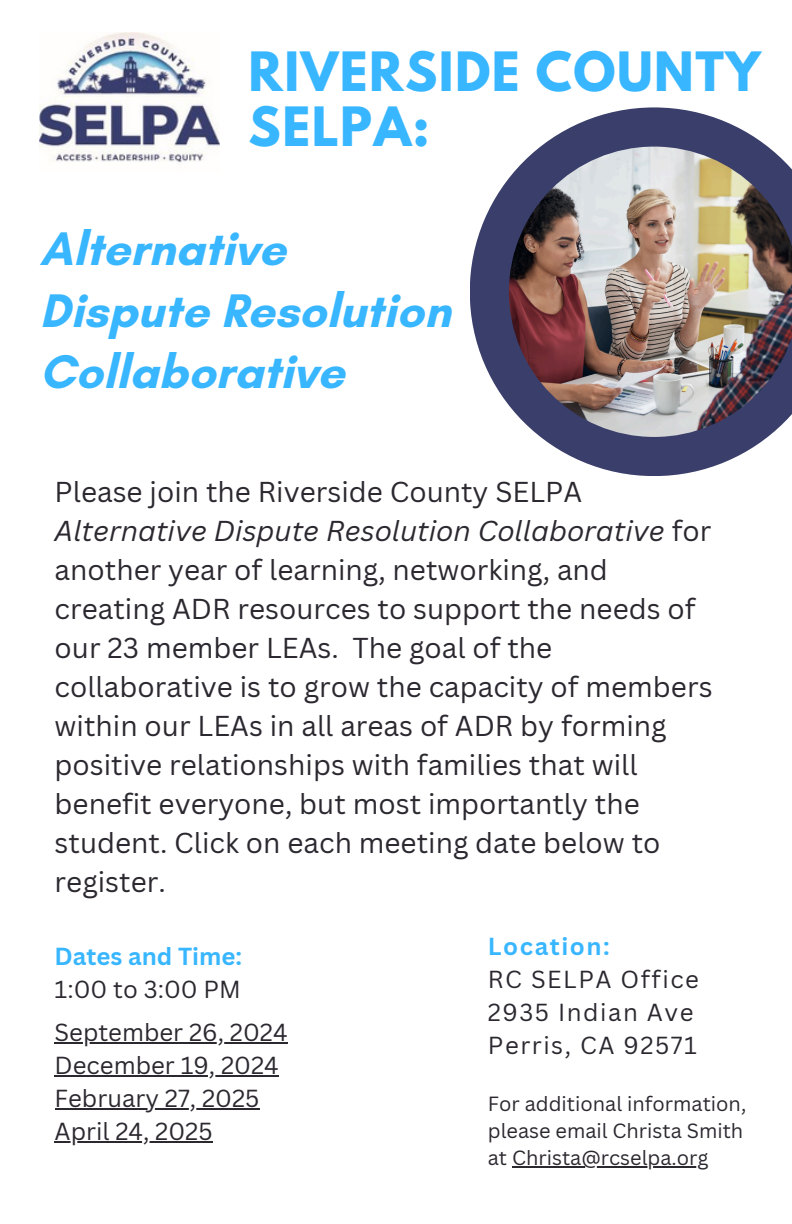
<style>
.page{position:relative;width:792px;height:1224px;background:#fff}
.page>*{position:absolute;margin:0;border:0;box-sizing:border-box;transform-origin:0 0}
.t1{font:700 48px/61.6px "Glacial Indifference";color:#38b6ff}
.t2{font:700 48px/55.6px "League Spartan";letter-spacing:.03em;color:#38b6ff}
.t3{font:28px/39px "Canva Sans";color:#2c2830}
.t4{font:24px/33px "Canva Sans";color:#2c2830}
.t5{font:24px/33px "Canva Sans";letter-spacing:.065em;color:#2c2830}
.t6{font:700 24px "Canva Sans";color:#38b6ff}
.t7{font:20px/27px "Canva Sans";color:#2c2830}
.s1{font-style:italic}
.s2{color:#fff}
.s3{font-weight:700;color:#38b6ff}
</style>
<div class="page">
<img style="left:40px;top:33px;width:180px;height:130px">
<svg style="left:470px;top:107px;width:298px;height:369px;fill:#3a3e6a"></svg>
<img style="left:509px;top:147px;width:283px;height:290px">
<hr style="left:55px;top:1042px;width:233px;height:2px;background:#2c2830">
<hr style="left:55px;top:1075px;width:224px;height:2px;background:#2c2830">
<hr style="left:55px;top:1108px;width:205px;height:2px;background:#2c2830">
<hr style="left:55px;top:1141px;width:158px;height:2px;background:#2c2830">
<hr style="left:512px;top:1166px;width:197px;height:2px;background:#2c2830">
<h3 class="t2" style="left:249px;top:50px;width:514px">RIVERSIDE COUNTY<br>SELPA:</h3>
<p class="t1" style="left:40px;top:218px;width:412px">Alternative<br>Dispute Resolution<br>Collaborative</p>
<p class="t3" style="left:55px;top:471px;width:659px">Please join the Riverside County SELPA <span class="s1">Alternative Dispute Resolution Collaborative</span> for another year of learning, networking, and creating ADR resources to support the needs of our 23 member LEAs. The goal of the collaborative is to grow the capacity of members within our LEAs in all areas of ADR by forming positive relationships with families that will benefit everyone, but most importantly the student. Click on each meeting date below to register.</p>
<p class="t6" style="left:55px;top:939px;width:189px">Dates and Time:</p>
<p class="t4" style="left:55px;top:972px;width:188px">1:00 to 3:00 PM</p>
<h4 class="t4" style="left:55px;top:1015px;width:234px">September 26, 2024</h4>
<h4 class="t4" style="left:55px;top:1048px;width:226px">December 19, 2024</h4>
<p class="t4" style="left:55px;top:1081px;width:206px">February 27, 2025<br>April 24, 2025<span class="s2">4</span></p>
<h4 class="t5" style="left:488px;top:929px;width:213px"><span class="s3">Location:<br></span>RC SELPA Office<br>2935 Indian Ave<br>Perris, CA 92571</h4>
<p class="t7" style="left:488px;top:1090px;width:260px">For additional information, please email Christa Smith at Christa@rcselpa.org</p>
</div>
